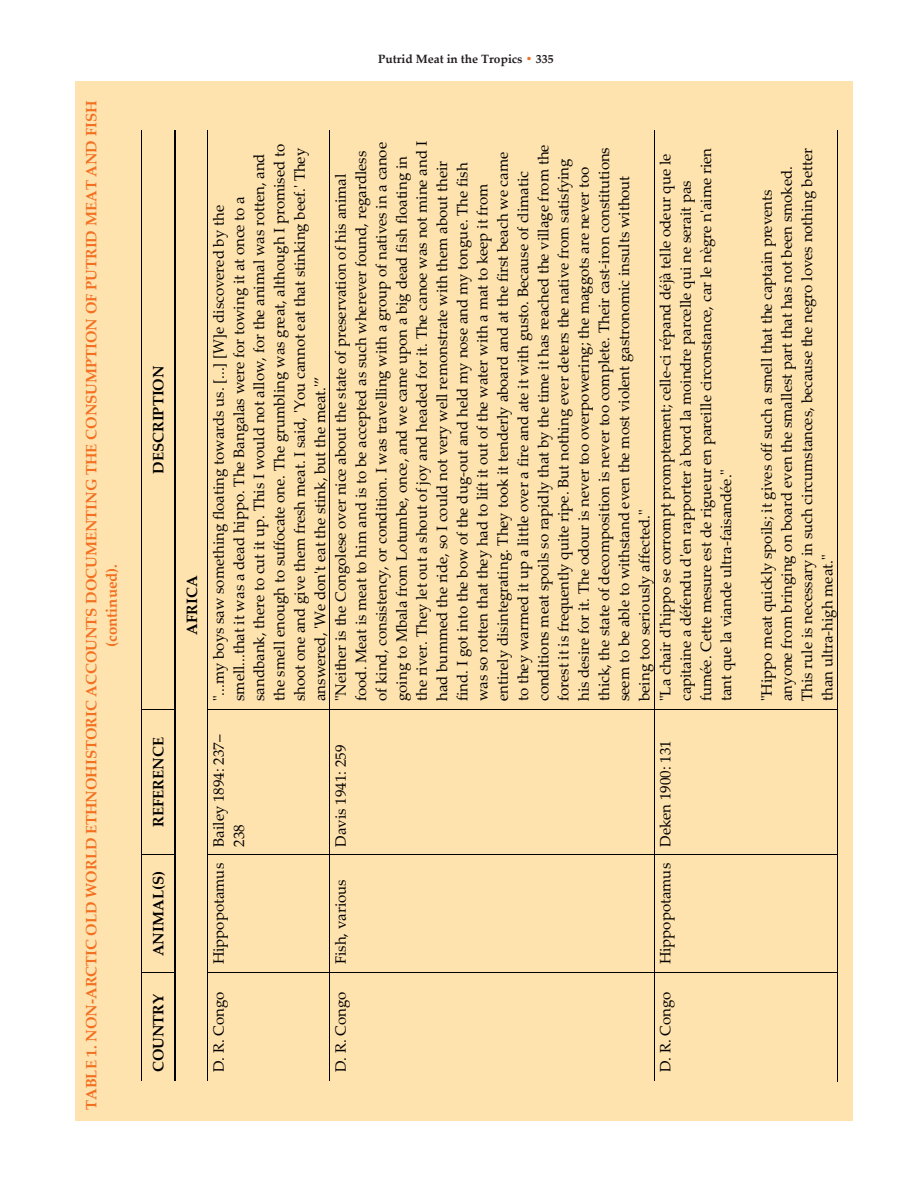
<style>
.page{position:relative;width:918px;height:1188px;background:#fff}
.page>*{position:absolute;margin:0;border:0;box-sizing:border-box;transform-origin:0 0}
.t1{font:15px/20.2px "Palatino Linotype";color:#000}
.t2{font:700 15px/20.2px "Palatino Linotype";color:#f37021;text-align:center}
.t3{font:700 15px "Palatino Linotype";color:#000}
.t4{font:700 12px "Palatino Linotype";color:#231f20}
.s1{color:#f36e21}
</style>
<div class="page">
<div style="left:75px;top:81px;width:778px;height:1039px;background:#ffe3af"></div>
<hr style="left:142px;top:973px;width:1px;height:107px;background:#000">
<hr style="left:142px;top:855px;width:1px;height:117px;background:#000">
<hr style="left:142px;top:710px;width:1px;height:145px;background:#000">
<hr style="left:142px;top:130px;width:1px;height:579px;background:#000">
<hr style="left:142px;top:972px;width:32px;height:1px;background:#000">
<hr style="left:142px;top:855px;width:32px;height:1px;background:#000">
<hr style="left:142px;top:709px;width:32px;height:1px;background:#000">
<hr style="left:174px;top:973px;width:1px;height:107px;background:#000">
<hr style="left:175px;top:973px;width:1px;height:107px;background:#000">
<hr style="left:174px;top:855px;width:1px;height:116px;background:#000">
<hr style="left:175px;top:855px;width:1px;height:116px;background:#000">
<hr style="left:174px;top:710px;width:1px;height:143px;background:#000">
<hr style="left:175px;top:710px;width:1px;height:143px;background:#000">
<hr style="left:174px;top:130px;width:1px;height:577px;background:#000">
<hr style="left:175px;top:130px;width:1px;height:577px;background:#000">
<hr style="left:207px;top:973px;width:1px;height:107px;background:#000">
<hr style="left:207px;top:855px;width:1px;height:117px;background:#000">
<hr style="left:207px;top:710px;width:1px;height:145px;background:#000">
<hr style="left:207px;top:130px;width:1px;height:579px;background:#000">
<hr style="left:208px;top:972px;width:122px;height:1px;background:#000">
<hr style="left:208px;top:855px;width:122px;height:1px;background:#000">
<hr style="left:208px;top:709px;width:122px;height:1px;background:#000">
<hr style="left:330px;top:973px;width:1px;height:107px;background:#000">
<hr style="left:330px;top:855px;width:1px;height:117px;background:#000">
<hr style="left:330px;top:710px;width:1px;height:145px;background:#000">
<hr style="left:330px;top:130px;width:1px;height:579px;background:#000">
<hr style="left:330px;top:972px;width:324px;height:1px;background:#000">
<hr style="left:330px;top:855px;width:324px;height:1px;background:#000">
<hr style="left:330px;top:709px;width:324px;height:1px;background:#000">
<hr style="left:654px;top:973px;width:1px;height:107px;background:#000">
<hr style="left:654px;top:855px;width:1px;height:117px;background:#000">
<hr style="left:654px;top:710px;width:1px;height:145px;background:#000">
<hr style="left:654px;top:130px;width:1px;height:579px;background:#000">
<hr style="left:837px;top:973px;width:1px;height:109px;background:#000">
<hr style="left:655px;top:972px;width:182px;height:1px;background:#000">
<hr style="left:837px;top:855px;width:1px;height:117px;background:#000">
<hr style="left:655px;top:855px;width:182px;height:1px;background:#000">
<hr style="left:837px;top:710px;width:1px;height:145px;background:#000">
<hr style="left:655px;top:709px;width:182px;height:1px;background:#000">
<hr style="left:837px;top:130px;width:1px;height:579px;background:#000">
<p class="t2" style="left:81px;top:1110px;width:1011px;rotate:-90deg">TABLE 1. NON-ARCTIC OLD WORLD ETHNOHISTORIC ACCOUNTS DOCUMENTING THE CONSUMPTION OF PUTRID MEAT AND FISH (continued).</p>
<p class="t4" style="left:378px;top:50px;width:177px">Putrid Meat in the Tropics <span class="s1">•</span> 335</p>
<p class="t3" style="left:148px;top:474px;width:110px;rotate:-90deg">DESCRIPTION</p>
<p class="t3" style="left:148px;top:827px;width:91px;rotate:-90deg">REFERENCE</p>
<p class="t3" style="left:148px;top:956px;width:86px;rotate:-90deg">ANIMAL(S)</p>
<p class="t3" style="left:148px;top:1072px;width:80px;rotate:-90deg">COUNTRY</p>
<p class="t3" style="left:182px;top:635px;width:61px;rotate:-90deg">AFRICA</p>
<p class="t1" style="left:330px;top:701px;width:561px;rotate:-90deg">"Neither is the Congolese over nice about the state of preservation of his animal food. Meat is meat to him and is to be accepted as such wherever found, regardless of kind, consistency, or condition. I was travelling with a group of natives in a canoe going to Mbala from Lotumbe, once, and we came upon a big dead fish floating in the river. They let out a shout of joy and headed for it. The canoe was not mine and I had bummed the ride, so I could not very well remonstrate with them about their find. I got into the bow of the dug-out and held my nose and my tongue. The fish was so rotten that they had to lift it out of the water with a mat to keep it from entirely disintegrating. They took it tenderly aboard and at the first beach we came to they warmed it up a little over a fire and ate it with gusto. Because of climatic conditions meat spoils so rapidly that by the time it has reached the village from the forest it is frequently quite ripe. But nothing ever deters the native from satisfying his desire for it. The odour is never too overpowering; the maggots are never too thick, the state of decomposition is never too complete. Their cast-iron constitutions seem to be able to withstand even the most violent gastronomic insults without being too seriously affected."</p>
<p class="t1" style="left:208px;top:701px;width:559px;rotate:-90deg">"...my boys saw something floating towards us. [...] [W]e discovered by the smell...that it was a dead hippo. The Bangalas were for towing it at once to a sandbank, there to cut it up. This I would not allow, for the animal was rotten, and the smell enough to suffocate one. The grumbling was great, although I promised to shoot one and give them fresh meat. I said, 'You cannot eat that stinking beef.' They answered, 'We don't eat the stink, but the meat.'”</p>
<p class="t1" style="left:655px;top:701px;width:555px;rotate:-90deg">"La chair d'hippo se corrompt promptement; celle-ci répand déjà telle odeur que le capitaine a défendu d'en rapporter à bord la moindre parcelle qui ne serait pas fumée. Cette mesure est de rigueur en pareille circonstance, car le nègre n'aime rien tant que la viande ultra-faisandée."</p>
<p class="t1" style="left:756px;top:701px;width:554px;rotate:-90deg">"Hippo meat quickly spoils; it gives off such a smell that the captain prevents anyone from bringing on board even the smallest part that has not been smoked.<br>This rule is necessary in such circumstances, because the negro loves nothing better than ultra-high meat."</p>
<p class="t1" style="left:208px;top:847px;width:114px;text-indent:-118px;rotate:-90deg">Hippopotamus Bailey 1894: 237–<br>238</p>
<p class="t1" style="left:208px;top:1072px;width:82px;rotate:-90deg">D. R. Congo</p>
<p class="t1" style="left:330px;top:847px;width:104px;rotate:-90deg">Davis 1941: 259</p>
<p class="t1" style="left:330px;top:964px;width:87px;rotate:-90deg">Fish, various</p>
<p class="t1" style="left:330px;top:1072px;width:82px;rotate:-90deg">D. R. Congo</p>
<p class="t1" style="left:655px;top:964px;width:226px;rotate:-90deg">Hippopotamus Deken 1900: 131</p>
<p class="t1" style="left:655px;top:1072px;width:82px;rotate:-90deg">D. R. Congo</p>
</div>
